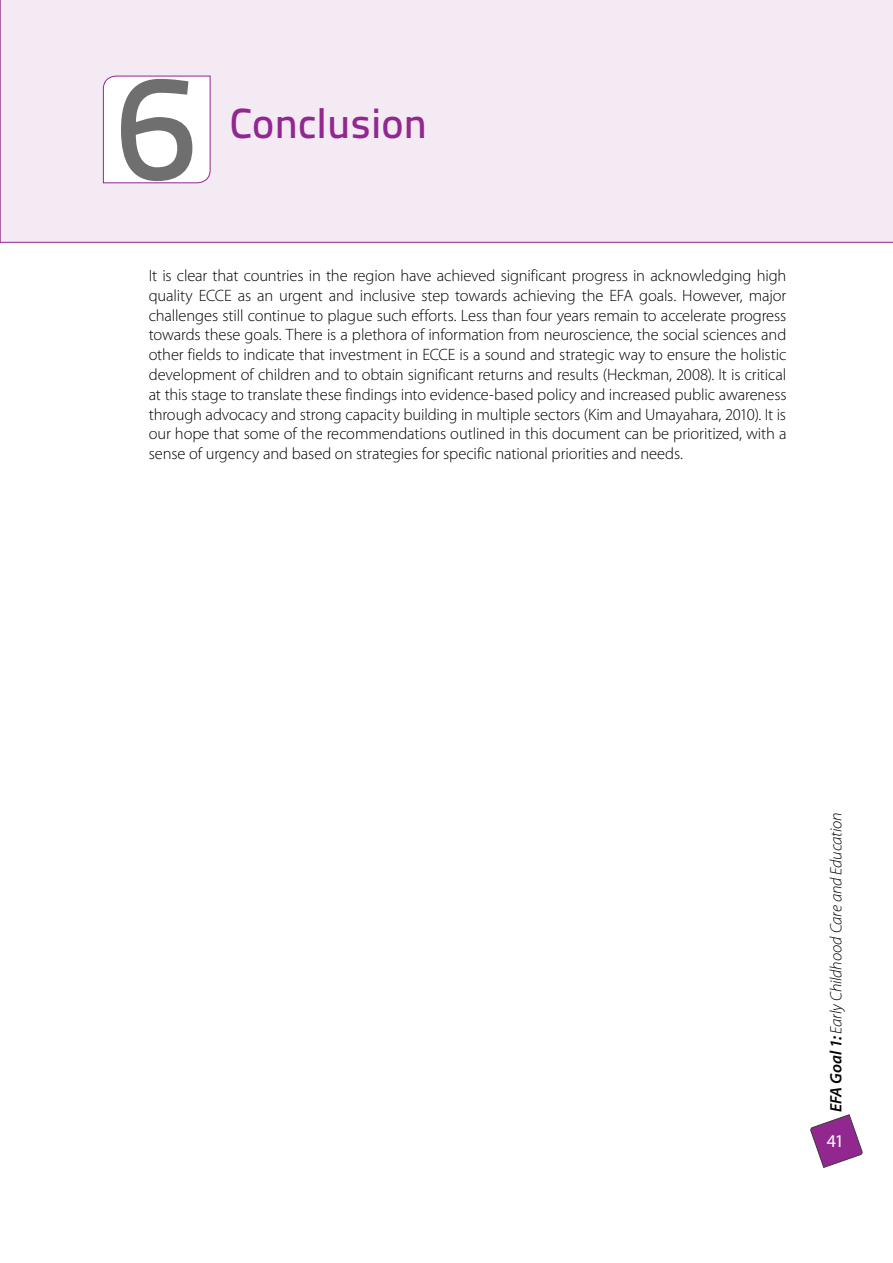
<style>
.page{position:relative;width:893px;height:1263px;background:#fff}
.page>*{position:absolute;margin:0;border:0;box-sizing:border-box;transform-origin:0 0}
.t1{font:150px "Titillium Text 25 L 600 wt";color:#706f6f}
.t2{font:42px "Titillium Text 25 L 600 wt";color:#92278f}
.t3{font:18px "Myriad Pro";color:#fff}
.t4{font:300 16.5px/19.8px "Myriad Pro";letter-spacing:-.005em;color:#000;text-align:justify}
.t5{font:italic 300 16.5px "Myriad Pro";letter-spacing:-.01em;color:#000}
.s1{font-weight:600}
</style>
<div class="page">
<svg style="left:810px;top:1114px;width:53px;height:54px"></svg>
<div style="left:0;top:0;width:893px;height:243px;background:#f4eaf4"></div>
<svg style="left:103px;top:76px;width:107px;height:107px"></svg>
<h1 class="t1" style="left:116px;top:72px;width:81px">6</h1>
<h2 class="t2" style="left:230px;top:108px;width:199px">Conclusion</h2>
<p class="t4" style="left:149px;top:267px;width:639px">It is clear that countries in the region have achieved significant progress in acknowledging high quality ECCE as an urgent and inclusive step towards achieving the EFA goals. However, major challenges still continue to plague such efforts. Less than four years remain to accelerate progress towards these goals. There is a plethora of information from neuroscience, the social sciences and other fields to indicate that investment in ECCE is a sound and strategic way to ensure the holistic development of children and to obtain significant returns and results (Heckman, 2008). It is critical at this stage to translate these findings into evidence-based policy and increased public awareness through advocacy and strong capacity building in multiple sectors (Kim and Umayahara, 2010). It is our hope that some of the recommendations outlined in this document can be prioritized, with a sense of urgency and based on strategies for specific national priorities and needs.</p>
<p class="t5" style="left:830px;top:1112px;width:301px;rotate:-90deg"><span class="s1">EFA Goal 1:</span> Early Childhood Care and Education</p>
<p class="t3" style="left:827px;top:1134px;width:19px">41</p>
</div>
